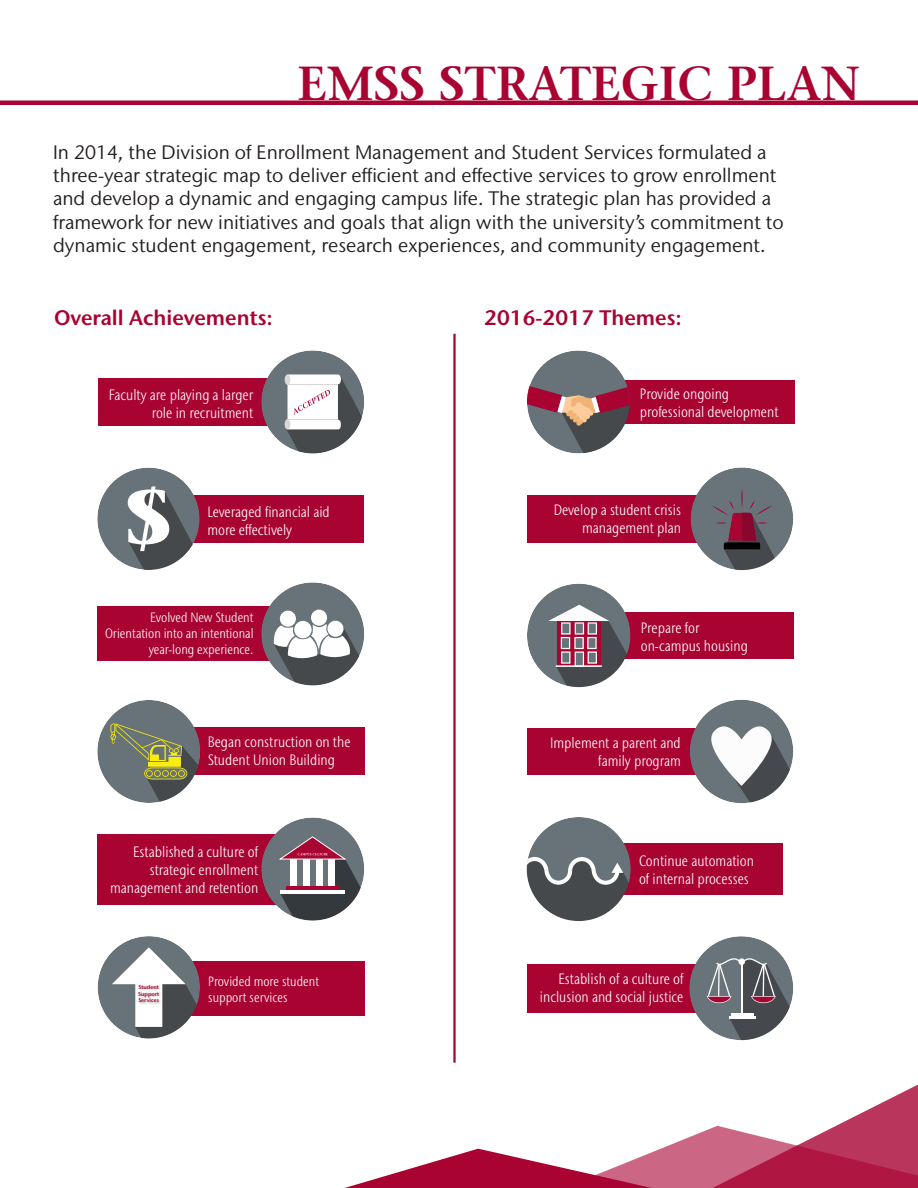
<style>
.page{position:relative;width:918px;height:1188px;background:#fff}
.page>*{position:absolute;margin:0;border:0;box-sizing:border-box;transform-origin:0 0}
.t1{font:600 47.7px "Stone Serif Std";color:#a90332}
.t2{font:600 21px "Stone Sans IIITC Std";color:#a90332}
.t3{font:19.5px/23.4px "Stone Sans IIITC Std";color:#231f20}
.t4{font:300 condensed 15px/18px "Stone Sans IIITC Std";color:#fff;text-align:right}
.t5{font:300 condensed 13.5px/16.2px "Stone Sans IIITC Std";color:#fff;text-align:right}
.t6{font:600 5.55px/6.6px "Stone Sans IIITC Std";color:#a90332;text-align:justify}
</style>
<div class="page">
<div style="left:0;top:100px;width:918px;height:5px;background:#a90332"></div>
<div style="left:173px;top:728px;width:191px;height:47px;background:#a90332"></div>
<div style="left:97px;top:700px;width:103px;height:103px;background:#687379;border-radius:50%"></div>
<svg style="left:110px;top:723px;width:90px;height:80px"></svg>
<div style="left:97px;top:834px;width:216px;height:70px;background:#a90332"></div>
<div style="left:261px;top:818px;width:103px;height:103px;background:#68737a;border-radius:50%"></div>
<svg style="left:280px;top:836px;width:84px;height:85px"></svg>
<div style="left:98px;top:378px;width:174px;height:48px;background:#a90332"></div>
<div style="left:261px;top:350px;width:103px;height:103px;background:#687379;border-radius:50%"></div>
<svg style="left:285px;top:375px;width:79px;height:78px"></svg>
<hr style="left:288px;top:419px;width:50px;height:1px;background:#d8d8d7">
<hr style="left:288px;top:384px;width:50px;height:1px;background:#d8d8d7">
<div style="left:192px;top:495px;width:172px;height:48px;background:#a90332"></div>
<div style="left:97px;top:468px;width:103px;height:102px;background:#687379;border-radius:50%"></div>
<svg style="left:128px;top:487px;width:72px;height:83px"></svg>
<div style="left:97px;top:607px;width:175px;height:54px;background:#a90332"></div>
<div style="left:261px;top:582px;width:103px;height:103px;background:#687379;border-radius:50%"></div>
<div style="left:280px;top:611px;width:16px;height:16px;background:#fff;border-radius:50%"></div>
<svg style="left:294px;top:621px;width:18px;height:17px"></svg>
<div style="left:311px;top:610px;width:16px;height:16px;background:#fff;border-radius:50%"></div>
<div style="left:327px;top:621px;width:17px;height:16px;background:#fff;border-radius:50%"></div>
<svg style="left:273px;top:623px;width:91px;height:62px"></svg>
<div style="left:161px;top:962px;width:203px;height:54px;background:#a90332"></div>
<div style="left:98px;top:936px;width:102px;height:102px;background:#687379;border-radius:50%"></div>
<svg style="left:112px;top:947px;width:88px;height:91px"></svg>
<img style="left:132px;top:982px;width:35px;height:26px">
<hr style="left:453px;top:334px;width:3px;height:729px;background:#a90332">
<div style="left:597px;top:380px;width:198px;height:44px;background:#a90332"></div>
<div style="left:527px;top:351px;width:103px;height:102px;background:#687379;border-radius:50%"></div>
<svg style="left:527px;top:385px;width:103px;height:68px"></svg>
<div style="left:527px;top:495px;width:189px;height:48px;background:#a90332"></div>
<div style="left:691px;top:467px;width:102px;height:103px;background:#68737a;border-radius:50%"></div>
<svg style="left:712px;top:489px;width:69px;height:81px"></svg>
<div style="left:742px;top:513px;width:14px;height:28px;background:#89062f"></div>
<div style="left:599px;top:612px;width:194px;height:46px;background:#a90332"></div>
<div style="left:527px;top:584px;width:103px;height:103px;background:#68737a;border-radius:50%"></div>
<svg style="left:548px;top:605px;width:82px;height:82px"></svg>
<div style="left:562px;top:623px;width:8px;height:11px;background:#68737a"></div>
<div style="left:561px;top:622px;width:10px;height:13px;border:1px solid #fff"></div>
<div style="left:575px;top:623px;width:8px;height:11px;background:#68737a"></div>
<div style="left:575px;top:622px;width:9px;height:13px;border:1px solid #fff"></div>
<div style="left:588px;top:623px;width:8px;height:11px;background:#68737a"></div>
<div style="left:588px;top:622px;width:9px;height:13px;border:1px solid #fff"></div>
<div style="left:561px;top:638px;width:9px;height:11px;background:#68737a"></div>
<div style="left:561px;top:637px;width:9px;height:12px;border:1px solid #fff"></div>
<div style="left:575px;top:638px;width:8px;height:11px;background:#68737a"></div>
<div style="left:574px;top:637px;width:10px;height:12px;border:1px solid #fff"></div>
<div style="left:588px;top:638px;width:8px;height:11px;background:#68737a"></div>
<div style="left:587px;top:637px;width:10px;height:12px;border:1px solid #fff"></div>
<div style="left:562px;top:652px;width:8px;height:11px;background:#68737a"></div>
<div style="left:561px;top:652px;width:10px;height:12px;border:1px solid #fff"></div>
<div style="left:575px;top:652px;width:8px;height:14px;background:#68737a"></div>
<div style="left:575px;top:652px;width:9px;height:15px;border:1px solid #fff"></div>
<div style="left:588px;top:652px;width:8px;height:11px;background:#68737a"></div>
<div style="left:588px;top:652px;width:9px;height:12px;border:1px solid #fff"></div>
<hr style="left:556px;top:665px;width:46px;height:2px;background:#fcfcfc">
<div style="left:527px;top:728px;width:220px;height:47px;background:#a90332"></div>
<div style="left:690px;top:700px;width:103px;height:103px;background:#68737a;border-radius:50%"></div>
<svg style="left:701px;top:716px;width:92px;height:87px"></svg>
<div style="left:611px;top:843px;width:172px;height:52px;background:#a90332"></div>
<div style="left:527px;top:817px;width:104px;height:104px;background:#687379;border-radius:50%"></div>
<svg style="left:527px;top:857px;width:104px;height:64px"></svg>
<div style="left:527px;top:964px;width:211px;height:49px;background:#a90332"></div>
<div style="left:689px;top:936px;width:104px;height:104px;background:#68737a;border-radius:50%"></div>
<svg style="left:707px;top:958px;width:86px;height:82px"></svg>
<hr style="left:741px;top:964px;width:2px;height:50px;background:#fff">
<hr style="left:731px;top:1014px;width:22px;height:2px;background:#fff">
<hr style="left:729px;top:1016px;width:27px;height:2px;background:#fff">
<svg style="left:345px;top:1084px;width:573px;height:104px"></svg>
<p class="t1" style="left:297px;top:55px;width:564px">EMSS STRATEGIC PLAN</p>
<p class="t3" style="left:53px;top:140px;width:732px">In 2014, the Division of Enrollment Management and Student Services formulated a three-year strategic map to deliver efficient and effective services to grow enrollment and develop a dynamic and engaging campus life. The strategic plan has provided a framework for new initiatives and goals that align with the university’s commitment to dynamic student engagement, research experiences, and community engagement.</p>
<p class="t2" style="left:54px;top:305px;width:220px">Overall Achievements:</p>
<p class="t4" style="left:109px;top:386px;width:146px">Faculty are playing a larger</p>
<p class="t4" style="left:152px;top:404px;width:103px">role in recruitment</p>
<p class="t4" style="left:207px;top:502px;width:124px;text-align:left">Leveraged financial aid more effectively</p>
<p class="t5" style="left:150px;top:609px;width:105px">Evolved New Student</p>
<p class="t5" style="left:105px;top:625px;width:150px">Orientation into an intentional year-long experience.</p>
<p class="t4" style="left:208px;top:733px;width:145px;text-align:left">Began construction on the<br>Student Union Building</p>
<p class="t4" style="left:133px;top:843px;width:127px">Established a culture of strategic enrollment</p>
<p class="t4" style="left:110px;top:879px;width:150px">management and retention</p>
<p class="t6" style="left:138px;top:984px;width:23px">Student Support Services</p>
<p class="t5" style="left:208px;top:973px;width:112px">Provided more student</p>
<p class="t5" style="left:208px;top:989px;width:81px">support services</p>
<p class="t2" style="left:484px;top:305px;width:199px">2016-2017 Themes:</p>
<p class="t4" style="left:640px;top:385px;width:91px">Provide ongoing</p>
<p class="t4" style="left:640px;top:403px;width:140px">professional development</p>
<p class="t4" style="left:554px;top:501px;width:129px">Develop a student crisis management plan</p>
<p class="t4" style="left:641px;top:618px;width:60px">Prepare for</p>
<p class="t4" style="left:641px;top:636px;width:108px">on-campus housing</p>
<p class="t4" style="left:550px;top:734px;width:132px">Implement a parent and</p>
<p class="t4" style="left:598px;top:752px;width:84px">family program</p>
<p class="t4" style="left:639px;top:852px;width:116px">Continue automation</p>
<p class="t4" style="left:639px;top:870px;width:111px">of internal processes</p>
<p class="t4" style="left:540px;top:970px;width:145px">Establish of a culture of inclusion and social justice</p>
</div>
